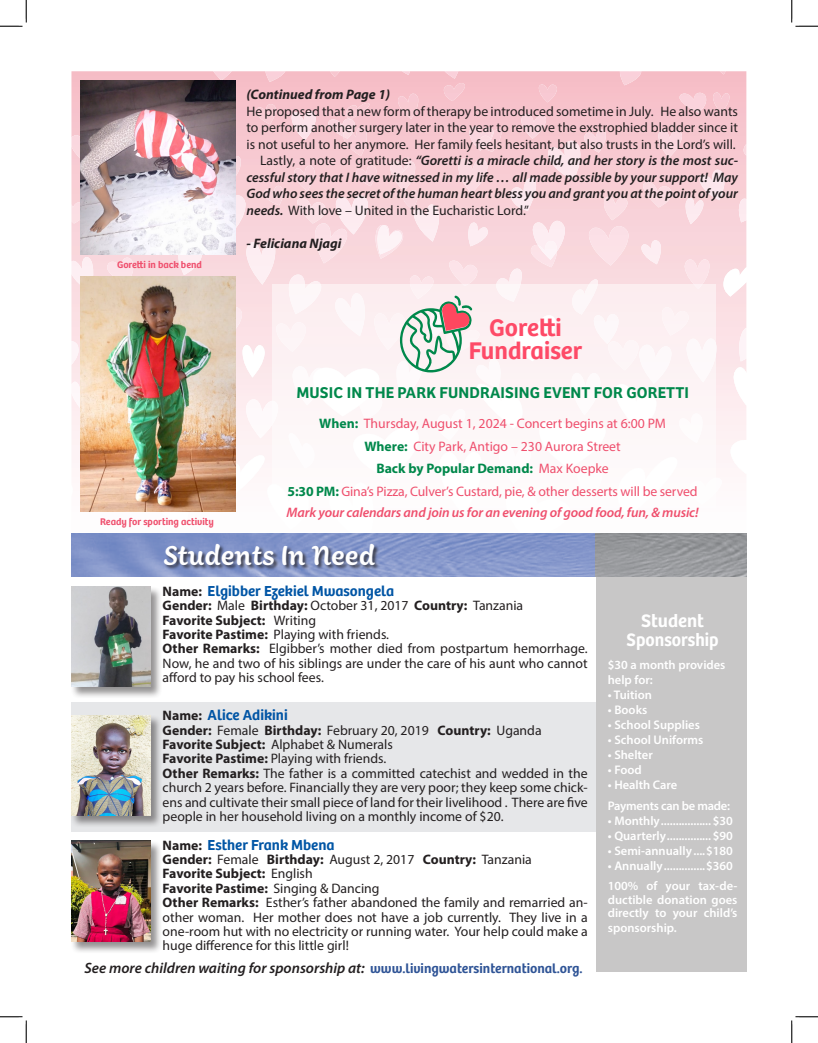
<style>
.page{position:relative;width:818px;height:1043px;background:#fff}
.page>*{position:absolute;margin:0;border:0;box-sizing:border-box;transform-origin:0 0}
.t1{font:600 43.75px "Aisha Latin";color:#fff}
.t2{font:600 25px "Bree";color:#fe4a67}
.t3{font:600 18.75px "Bree";color:#fff;scale:.94 1}
.t4{font:600 18.75px "Bree";color:#fff}
.t5{font:600 16.25px "Bree";letter-spacing:.01em;color:#00884b}
.t6{font:italic 600 15px "Myriad Pro";color:#231f20}
.t7{font:600 15px "Bree";color:#0155a5}
.t8{font:13.75px/14.4px "Myriad Pro";color:#231f20;text-align:justify}
.t9{font:italic 600 13.75px/16.5px "Myriad Pro";color:#231f20;text-align:justify}
.t10{font:13.75px "Myriad Pro";letter-spacing:-.005em;color:#ef4f6d}
.t11{font:700 13.75px "Myriad Pro";color:#231f20}
.t12{font:italic 600 13.75px "Myriad Pro";letter-spacing:-.01em;color:#ef4f6d}
.t13{font:italic 700 13.75px "Myriad Pro";color:#231f20}
.t14{font:700 13.75px "Myriad Pro";color:#00884b}
.t15{font:600 12.5px/13.8px "Myriad Pro";color:#fff}
.t16{font:600 12.5px "Myriad Pro";letter-spacing:-.02em;color:#fff}
.t17{font:600 10px "Bree";color:#ef4f6d}
.s1{font-weight:400;font-style:normal}
.s2{font-weight:700;color:#00884b}
.s3{font-weight:400;color:#ef4f6d}
.s4{font-family:"Myriad Pro";font-weight:700;font-size:13.75px;color:#231f20}
.s5{font-weight:700}
.s6{font-weight:400}
.s7{font-family:"Bree";font-style:normal;font-size:13.75px;color:#2f5496}
</style>
<div class="page">
<div style="left:71px;top:701px;width:525px;height:130px;background:#e6e7e9"></div>
<img style="left:71px;top:542px;width:525px;height:34px">
<div style="left:164px;top:544px;width:216px;height:26px;background:#231f20;opacity:.75"></div>
<div style="left:70px;top:586px;width:92px;height:112px;background:#231f20;opacity:.49"></div>
<img style="left:71px;top:586px;width:80px;height:100px">
<div style="left:70px;top:714px;width:92px;height:113px;background:#231f20;opacity:.49"></div>
<img style="left:71px;top:715px;width:80px;height:101px">
<div style="left:70px;top:840px;width:92px;height:113px;background:#231f20;opacity:.49"></div>
<img style="left:71px;top:840px;width:80px;height:101px">
<div style="left:596px;top:533px;width:150px;height:438px;background:#c8c7c7"></div>
<img style="left:596px;top:542px;width:150px;height:34px">
<svg style="left:71px;top:71px;width:675px;height:471px"></svg>
<svg style="left:0;top:0;width:27px;height:27px"></svg>
<svg style="left:0;top:1016px;width:27px;height:26px"></svg>
<svg style="left:791px;top:0;width:27px;height:27px"></svg>
<svg style="left:791px;top:1016px;width:27px;height:26px"></svg>
<p class="t17" style="left:117px;top:257px;width:86px">Goretti in back bend</p>
<p class="t17" style="left:100px;top:514px;width:115px">Ready for sporting activity</p>
<p class="t13" style="left:246px;top:85px;width:145px">(Continued from Page 1)</p>
<p class="t8" style="left:246px;top:102px;width:493px;line-height:16.5px">He proposed that a new form of therapy be introduced sometime in July. He also wants to perform another surgery later in the year to remove the exstrophied bladder since it is not useful to her anymore. Her family feels hesitant, but also trusts in the Lord’s will.</p>
<p class="t9" style="left:246px;top:152px;width:493px;text-indent:14px"><span class="s1">Lastly, a note of gratitude:</span> “Goretti is a miracle child, and her story is the most suc&shy;cessful story that I have witnessed in my life … all made possible by your support! May God who sees the secret of the human heart bless you and grant you at the point of your needs. <span class="s1">With love – United in the Eucharistic Lord.”</span></p>
<p class="t13" style="left:246px;top:234px;width:96px">- Feliciana Njagi</p>
<p class="t2" style="left:489px;top:308px;width:74px">Goretti</p>
<p class="t2" style="left:468px;top:332px;width:115px">Fundraiser</p>
<p class="t5" style="left:296px;top:380px;width:394px">MUSIC IN THE PARK FUNDRAISING EVENT FOR GORETTI</p>
<p class="t10" style="left:319px;top:415px;width:348px"><span class="s2">When:</span> Thursday, August 1, 2024 - Concert begins at 6:00 PM</p>
<p class="t10" style="left:364px;top:437px;width:258px"><span class="s2">Where:</span> City Park, Antigo – 230 Aurora Street</p>
<p class="t14" style="left:376px;top:459px;width:234px">Back by Popular Demand: <span class="s3">Max Koepke</span></p>
<p class="t10" style="left:287px;top:482px;width:411px"><span class="s2">5:30 PM:</span> Gina’s Pizza, Culver’s Custard, pie, &amp; other desserts will be served</p>
<p class="t12" style="left:286px;top:504px;width:413px">Mark your calendars and join us for an evening of good food, fun, &amp; music!</p>
<p class="t1" style="left:163px;top:524px;width:214px">Students In Need</p>
<p class="t7" style="left:163px;top:579px;width:233px"><span class="s4">Name:</span> Elgibber Ezekiel Mwasongela</p>
<p class="t8" style="left:163px;top:598px;width:362px"><span class="s5">Gender:</span> Male <span class="s5">Birthday:</span> October 31, 2017 <span class="s5">Country:</span> Tanzania</p>
<p class="t11" style="left:163px;top:611px;width:155px">Favorite Subject: <span class="s6">Writing</span></p>
<p class="t8" style="left:163px;top:627px;width:228px"><span class="s5">Favorite Pastime:</span> Playing with friends.</p>
<p class="t8" style="left:163px;top:641px;width:426px"><span class="s5">Other Remarks:</span> Elgibber’s mother died from postpartum hemorrhage.<br>Now, he and two of his siblings are under the care of his aunt who cannot afford to pay his school fees.</p>
<p class="t7" style="left:163px;top:703px;width:127px"><span class="s4">Name:</span> Alice Adikini</p>
<p class="t8" style="left:163px;top:722px;width:380px"><span class="s5">Gender:</span> Female <span class="s5">Birthday:</span> February 20, 2019 <span class="s5">Country:</span> Uganda</p>
<p class="t8" style="left:163px;top:737px;width:232px"><span class="s5">Favorite Subject:</span> Alphabet &amp; Numerals</p>
<p class="t8" style="left:163px;top:751px;width:225px"><span class="s5">Favorite Pastime:</span> Playing with friends.</p>
<p class="t8" style="left:163px;top:765px;width:426px"><span class="s5">Other Remarks:</span> The father is a committed catechist and wedded in the church 2 years before. Financially they are very poor; they keep some chick&shy;ens and cultivate their small piece of land for their livelihood . There are five people in her household living on a monthly income of $20.</p>
<p class="t7" style="left:163px;top:833px;width:173px"><span class="s4">Name:</span> Esther Frank Mbena</p>
<p class="t8" style="left:163px;top:852px;width:371px"><span class="s5">Gender:</span> Female <span class="s5">Birthday:</span> August 2, 2017 <span class="s5">Country:</span> Tanzania</p>
<p class="t11" style="left:163px;top:864px;width:151px">Favorite Subject: <span class="s6">English</span></p>
<p class="t11" style="left:163px;top:879px;width:218px">Favorite Pastime: <span class="s6">Singing &amp; Dancing</span></p>
<p class="t8" style="left:163px;top:895px;width:426px"><span class="s5">Other Remarks:</span> Esther’s father abandoned the family and remarried an&shy;other woman. Her mother does not have a job currently. They live in a one-room hut with no electricity or running water. Your help could make a huge difference for this little girl!</p>
<p class="t6" style="left:84px;top:958px;width:499px">See more children waiting for sponsorship at: <span class="s7">www.livingwatersinternational.org.</span></p>
<p class="t4" style="left:641px;top:606px;width:64px">Student</p>
<p class="t3" style="left:626px;top:625px;width:100px">Sponsorship</p>
<p class="t15" style="left:607px;top:656px;width:119px;line-height:15px">$30 a month provides help for:</p>
<p class="t15" style="left:607px;top:687px;width:46px">• Tuition</p>
<p class="t15" style="left:607px;top:702px;width:41px">• Books</p>
<p class="t15" style="left:607px;top:717px;width:94px">• School Supplies</p>
<p class="t15" style="left:607px;top:732px;width:97px">• School Uniforms</p>
<p class="t15" style="left:607px;top:747px;width:46px">• Shelter</p>
<p class="t15" style="left:607px;top:762px;width:35px">• Food</p>
<p class="t15" style="left:607px;top:777px;width:71px">• Health Care</p>
<p class="t16" style="left:607px;top:797px;width:124px">Payments can be made:</p>
<p class="t15" style="left:607px;top:813px;width:127px">• Monthly.................$30</p>
<p class="t15" style="left:607px;top:828px;width:127px">• Quarterly...............$90</p>
<p class="t15" style="left:607px;top:843px;width:127px">• Semi-annually....$180</p>
<p class="t15" style="left:607px;top:858px;width:127px">• Annually..............$360</p>
<p class="t15" style="left:607px;top:878px;width:131px;text-align:justify">100% of your tax-de&shy;ductible donation goes directly to your child’s</p>
<p class="t15" style="left:607px;top:921px;width:70px">sponsorship.</p>
</div>
